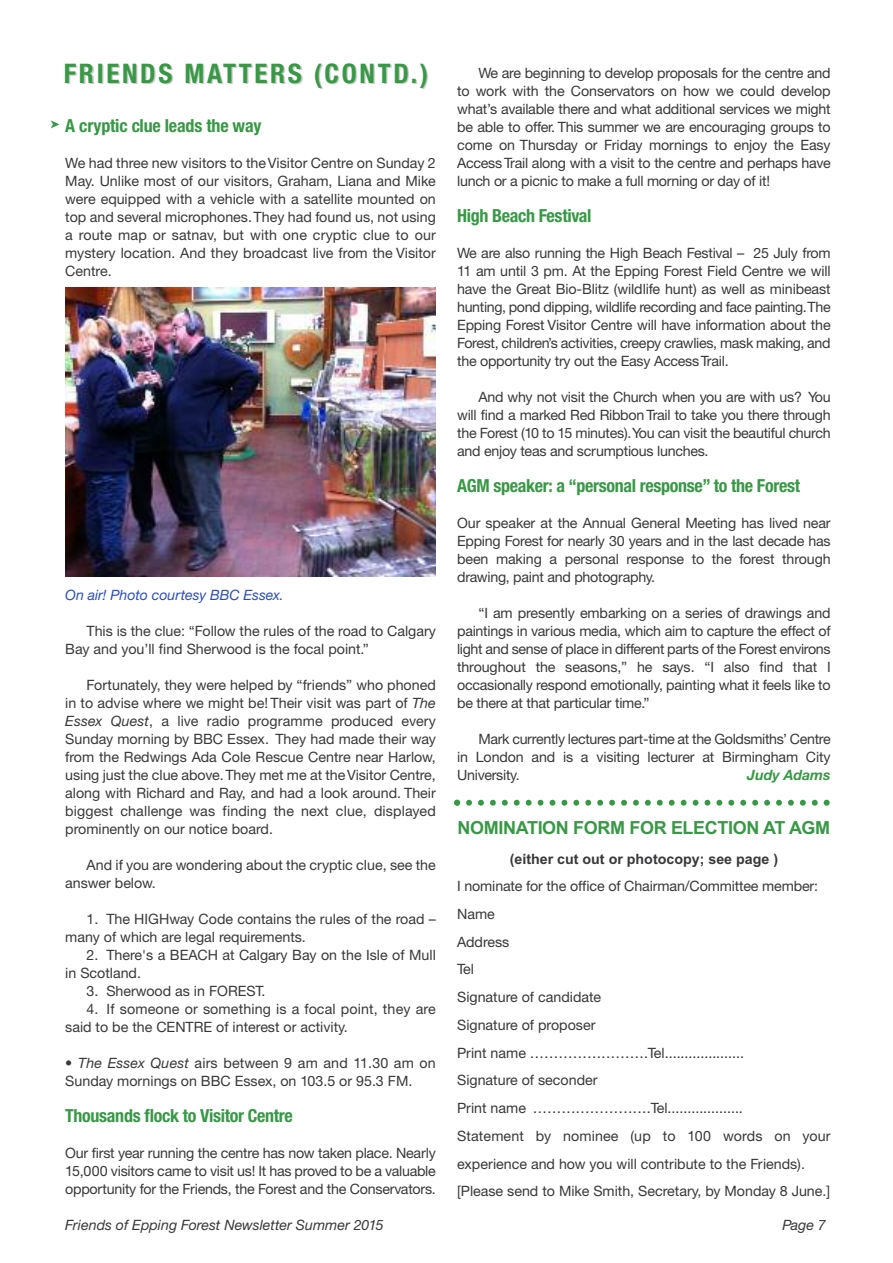
<style>
.page{position:relative;width:893px;height:1263px;background:#fff}
.page>*{position:absolute;margin:0;border:0;box-sizing:border-box;transform-origin:0 0}
.t1{font:700 condensed 27px "Helvetica Neue LT Std";letter-spacing:.1em;color:#389846}
.t2{font:700 condensed 18px "Helvetica Neue LT Std";letter-spacing:-.015em;color:#389846}
.t3{font:700 18px "Arial";letter-spacing:-.02em;color:#389846}
.t4{font:14.25px/18px "Helvetica Neue CE";color:#39383a;text-align:justify}
.t5{font:italic 14.25px "Helvetica Neue CE";color:#39383a}
.t6{font:700 14.25px "Arial";color:#39383a}
.t7{font:italic 14.25px "Helvetica Neue CE";letter-spacing:-.005em;color:#2c4fb7}
.t8{font:italic 700 14.25px "Helvetica Neue CE";color:#389846}
.s1{font-family:"Menlo";font-weight:400;font-stretch:normal}
.s2{font-style:italic}
</style>
<div class="page">
<img style="left:65px;top:288px;width:371px;height:288px">
<svg style="left:454px;top:800px;width:376px;height:6px"></svg>
<h1 class="t1" style="left:64px;top:64px;width:366px">FRIENDS MATTERS (CONTD.)</h1>
<p class="t2" style="left:50px;top:119px;width:213px"><span class="s1">➤</span> A cryptic clue leads the way</p>
<p class="t4" style="left:65px;top:155px;width:372px">We had three new visitors to theVisitor Centre on Sunday 2<br>May. Unlike most of our visitors, Graham, Liana and Mike were equipped with a vehicle with a satellite mounted on top and several microphones.They had found us, not using a route map or satnav, but with one cryptic clue to our mystery location. And they broadcast live from the Visitor Centre.</p>
<p class="t7" style="left:65px;top:589px;width:220px">On air! Photo courtesy BBC Essex.</p>
<p class="t4" style="left:65px;top:623px;width:372px;text-indent:21px">This is the clue: “Follow the rules of the road to Calgary<br>Bay and you’ll find Sherwood is the focal point.”</p>
<p class="t4" style="left:65px;top:677px;width:372px;text-indent:21px">Fortunately, they were helped by “friends” who phoned in to advise where we might be! Their visit was part of <span class="s2">The Essex Quest</span>, a live radio programme produced every Sunday morning by BBC Essex. They had made their way from the Redwings Ada Cole Rescue Centre near Harlow, using just the clue above.They met me at theVisitor Centre, along with Richard and Ray, and had a look around. Their biggest challenge was finding the next clue, displayed prominently on our notice board.</p>
<p class="t4" style="left:65px;top:857px;width:372px;text-indent:21px">And if you are wondering about the cryptic clue, see the answer below.</p>
<p class="t4" style="left:65px;top:911px;width:372px;text-indent:21px">1. The HIGHway Code contains the rules of the road – many of which are legal requirements.</p>
<p class="t4" style="left:65px;top:947px;width:372px;text-indent:21px">2. There's a BEACH at Calgary Bay on the Isle of Mull in Scotland.</p>
<p class="t4" style="left:87px;top:983px;width:181px">3. Sherwood as in FOREST.</p>
<p class="t4" style="left:65px;top:1001px;width:372px;text-indent:21px">4. If someone or something is a focal point, they are said to be the CENTRE of interest or activity.</p>
<p class="t4" style="left:65px;top:1055px;width:372px">• <span class="s2">The Essex Quest</span> airs between 9 am and 11.30 am on<br>Sunday mornings on BBC Essex, on 103.5 or 95.3 FM.</p>
<p class="t2" style="left:65px;top:1109px;width:229px">Thousands flock to Visitor Centre</p>
<p class="t4" style="left:65px;top:1145px;width:372px">Our first year running the centre has now taken place. Nearly 15,000 visitors came to visit us! It has proved to be a valuable opportunity for the Friends, the Forest and the Conservators.</p>
<p class="t4" style="left:457px;top:65px;width:375px;text-indent:21px">We are beginning to develop proposals for the centre and to work with the Conservators on how we could develop what’s available there and what additional services we might be able to offer. This summer we are encouraging groups to come on Thursday or Friday mornings to enjoy the Easy AccessTrail along with a visit to the centre and perhaps have lunch or a picnic to make a full morning or day of it!</p>
<p class="t2" style="left:457px;top:209px;width:136px">High Beach Festival</p>
<p class="t4" style="left:457px;top:245px;width:375px">We are also running the High Beach Festival – 25 July from 11 am until 3 pm. At the Epping Forest Field Centre we will have the Great Bio-Blitz (wildlife hunt) as well as minibeast hunting, pond dipping, wildlife recording and face painting.The Epping Forest Visitor Centre will have information about the Forest, children’s activities, creepy crawlies, mask making, and the opportunity try out the Easy AccessTrail.</p>
<p class="t4" style="left:457px;top:389px;width:375px;text-indent:21px">And why not visit the Church when you are with us? You will find a marked Red Ribbon Trail to take you there through the Forest (10 to 15 minutes).You can visit the beautiful church and enjoy teas and scrumptious lunches.</p>
<p class="t2" style="left:457px;top:479px;width:344px">AGM speaker: a “personal response” to the Forest</p>
<p class="t4" style="left:457px;top:515px;width:375px">Our speaker at the Annual General Meeting has lived near Epping Forest for nearly 30 years and in the last decade has been making a personal response to the forest through drawing, paint and photography.</p>
<p class="t4" style="left:457px;top:605px;width:375px;text-indent:21px">“I am presently embarking on a series of drawings and paintings in various media, which aim to capture the effect of light and sense of place in different parts of the Forest environs throughout the seasons,” he says. “I also find that I occasionally respond emotionally, painting what it feels like to be there at that particular time.”</p>
<p class="t4" style="left:457px;top:731px;width:375px;text-indent:21px">Mark currently lectures part-time at the Goldsmiths’ Centre in London and is a visiting lecturer at Birmingham City University.</p>
<p class="t8" style="left:747px;top:769px;width:85px">Judy Adams</p>
<p class="t3" style="left:458px;top:817px;width:374px">NOMINATION FORM FOR ELECTION AT AGM</p>
<p class="t6" style="left:510px;top:850px;width:270px">(either cut out or photocopy; see page )</p>
<p class="t4" style="left:457px;top:874px;width:375px;line-height:27.8px;text-align:left">I nominate for the office of Chairman/Committee member:<br>Name<br>Address<br>Tel<br>Signature of candidate<br>Signature of proposer<br>Print name …………………….Tel....................<br>Signature of seconder<br>Print name …………………….Tel...................<br>Statement by nominee (up to 100 words on your experience and how you will contribute to the Friends). [Please send to Mike Smith, Secretary, by Monday 8 June.]</p>
<p class="t5" style="left:65px;top:1219px;width:320px">Friends of Epping Forest Newsletter Summer 2015</p>
<p class="t5" style="left:782px;top:1219px;width:45px">Page 7</p>
</div>
